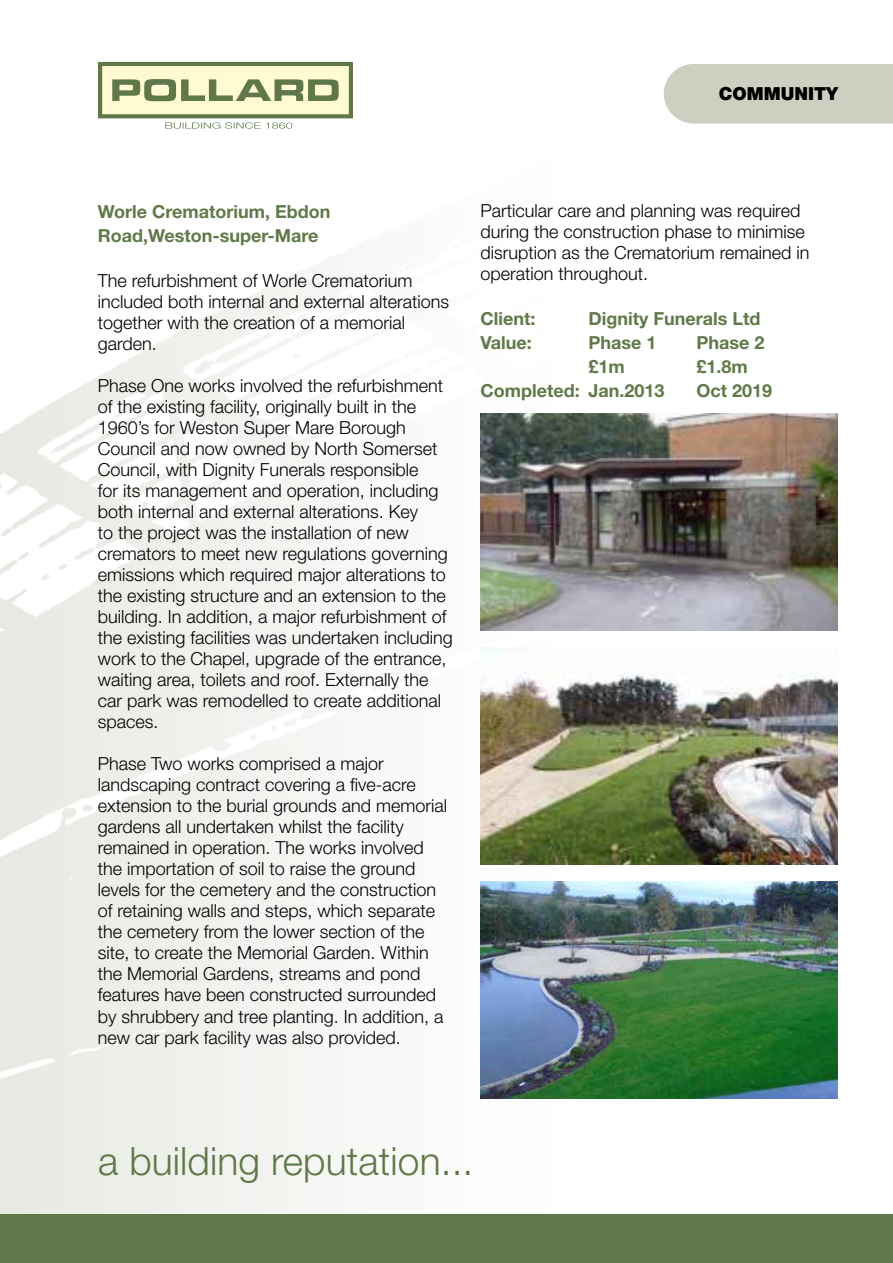
<style>
.page{position:relative;width:893px;height:1263px;background:#fff}
.page>*{position:absolute;margin:0;border:0;box-sizing:border-box;transform-origin:0 0}
.t1{font:300 39px "Helvetica Neue LT";letter-spacing:.005em;color:#607849}
.t2{font:300 18px/21px "Helvetica Neue LT";color:#000}
.t3{font:700 18px/24px "Helvetica Neue LT";color:#617949}
.t4{font:900 18px "Helvetica Neue LT";color:#000}
</style>
<div class="page">
<img style="left:0;top:61px;width:893px;height:1154px">
<svg style="left:98px;top:62px;width:255px;height:67px;background:#ccd1ad"></svg>
<div style="left:664px;top:64px;width:229px;height:60px;background:#ccd0c0"></div>
<div style="left:0;top:1215px;width:893px;height:48px;background:#607849"></div>
<img style="left:480px;top:647px;width:358px;height:217px">
<img style="left:480px;top:414px;width:358px;height:216px">
<img style="left:480px;top:881px;width:358px;height:217px">
<p class="t4" style="left:719px;top:83px;width:121px">COMMUNITY</p>
<p class="t3" style="left:98px;top:199px;width:234px">Worle Crematorium, Ebdon<br>Road,Weston-super-Mare</p>
<p class="t2" style="left:98px;top:270px;width:353px">The refurbishment of Worle Crematorium included both internal and external alterations together with the creation of a memorial garden.</p>
<p class="t2" style="left:98px;top:375px;width:357px">Phase One works involved the refurbishment of the existing facility, originally built in the 1960’s for Weston Super Mare Borough Council and now owned by North Somerset Council, with Dignity Funerals responsible<br>for its management and operation, including both internal and external alterations. Key<br>to the project was the installation of new cremators to meet new regulations governing emissions which required major alterations to the existing structure and an extension to the building. In addition, a major refurbishment of the existing facilities was undertaken including work to the Chapel, upgrade of the entrance, waiting area, toilets and roof. Externally the car park was remodelled to create additional spaces.</p>
<p class="t2" style="left:98px;top:753px;width:351px">Phase Two works comprised a major landscaping contract covering a five-acre extension to the burial grounds and memorial gardens all undertaken whilst the facility remained in operation. The works involved the importation of soil to raise the ground levels for the cemetery and the construction of retaining walls and steps, which separate the cemetery from the lower section of the site, to create the Memorial Garden. Within the Memorial Gardens, streams and pond features have been constructed surrounded by shrubbery and tree planting. In addition, a new car park facility was also provided.</p>
<p class="t2" style="left:480px;top:199px;width:331px">Particular care and planning was required during the construction phase to minimise disruption as the Crematorium remained in operation throughout.</p>
<p class="t3" style="left:480px;top:306px;width:56px">Client:</p>
<p class="t3" style="left:588px;top:306px;width:173px">Dignity Funerals Ltd</p>
<p class="t3" style="left:480px;top:330px;width:53px">Value:</p>
<p class="t3" style="left:588px;top:330px;width:70px">Phase 1</p>
<p class="t3" style="left:696px;top:330px;width:70px">Phase 2</p>
<p class="t3" style="left:588px;top:354px;width:38px">£1m</p>
<p class="t3" style="left:696px;top:354px;width:53px">£1.8m</p>
<p class="t3" style="left:480px;top:378px;width:186px">Completed: Jan.2013</p>
<p class="t3" style="left:696px;top:378px;width:77px">Oct 2019</p>
<h1 class="t1" style="left:98px;top:1137px;width:377px">a building reputation...</h1>
</div>
